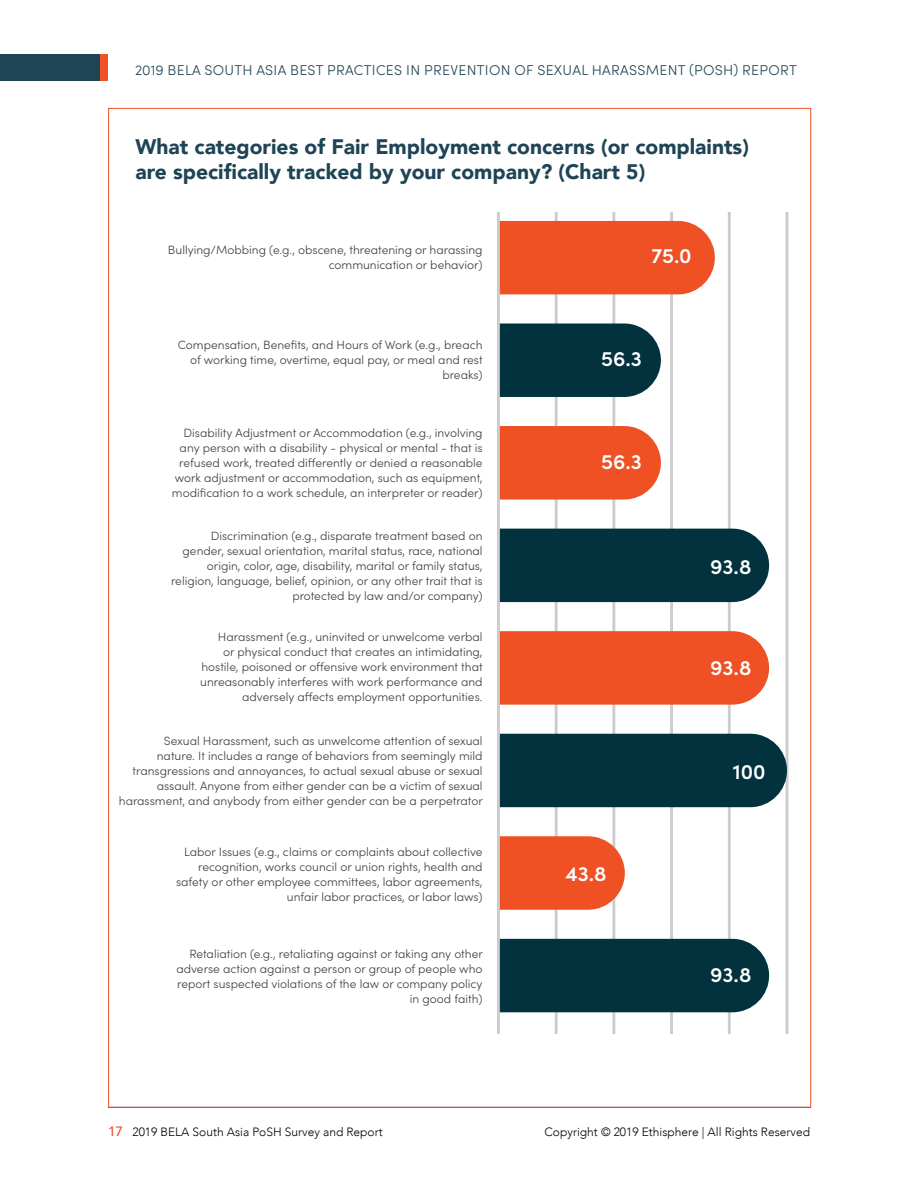
<style>
.page{position:relative;width:918px;height:1188px;background:#fff}
.page>*{position:absolute;margin:0;border:0;box-sizing:border-box;transform-origin:0 0}
.t1{font:900 21px/25.2px "Avenir";color:#1f4456}
.t2{font:600 21px "Sofia Pro";color:#fff}
.t3{font:300 14.25px "Sofia Pro";letter-spacing:.02em;color:#1f4456}
.t4{font:300 12px/15px "Sofia Pro";color:#414042;text-align:right}
.t5{font:300 12px "Avenir";color:#000}
.s1{font-weight:500;font-size:13.5px;color:#f05126}
</style>
<div class="page">
<div style="left:0;top:54px;width:108px;height:27px;background:#1f4456"></div>
<div style="left:101px;top:54px;width:7px;height:27px;background:#f05126"></div>
<hr style="left:555px;top:212px;width:3px;height:822px;background:#ccc">
<hr style="left:612px;top:212px;width:3px;height:822px;background:#ccc">
<hr style="left:670px;top:212px;width:3px;height:822px;background:#ccc">
<hr style="left:728px;top:212px;width:3px;height:822px;background:#ccc">
<hr style="left:786px;top:212px;width:2px;height:822px;background:#ccc">
<div style="left:500px;top:939px;width:269px;height:73px;background:#01323d"></div>
<svg style="left:500px;top:836px;width:125px;height:74px"></svg>
<div style="left:500px;top:734px;width:287px;height:73px;background:#01323d"></div>
<div style="left:500px;top:631px;width:269px;height:74px;background:#ef5125"></div>
<div style="left:500px;top:529px;width:269px;height:73px;background:#01323d"></div>
<svg style="left:500px;top:426px;width:161px;height:74px"></svg>
<div style="left:500px;top:324px;width:161px;height:73px;background:#01323d"></div>
<div style="left:500px;top:221px;width:215px;height:73px;background:#ef5125"></div>
<hr style="left:497px;top:212px;width:3px;height:822px;background:#ccc">
<p class="t3" style="left:135px;top:60px;width:663px">2019 BELA SOUTH ASIA BEST PRACTICES IN PREVENTION OF SEXUAL HARASSMENT (POSH) REPORT</p>
<h1 class="t1" style="left:135px;top:134px;width:615px">What categories of Fair Employment concerns (or complaints) are specifically tracked by your company? (Chart 5)</h1>
<p class="t4" style="left:168px;top:241px;width:316px">Bullying/Mobbing (e.g., obscene, threatening or harassing communication or behavior)</p>
<p class="t4" style="left:178px;top:336px;width:306px">Compensation, Benefits, and Hours of Work (e.g., breach of working time, overtime, equal pay, or meal and rest breaks)</p>
<p class="t4" style="left:172px;top:424px;width:312px">Disability Adjustment or Accommodation (e.g., involving any person with a disability - physical or mental - that is refused work, treated differently or denied a reasonable work adjustment or accommodation, such as equipment, modification to a work schedule, an interpreter or reader)</p>
<p class="t4" style="left:171px;top:528px;width:313px">Discrimination (e.g., disparate treatment based on gender, sexual orientation, marital status, race, national origin, color, age, disability, marital or family status, religion, language, belief, opinion, or any other trait that is protected by law and/or company)</p>
<p class="t4" style="left:200px;top:629px;width:284px">Harassment (e.g., uninvited or unwelcome verbal<br>or physical conduct that creates an intimidating, hostile, poisoned or offensive work environment that unreasonably interferes with work performance and adversely affects employment opportunities.</p>
<p class="t4" style="left:119px;top:732px;width:366px">Sexual Harassment, such as unwelcome attention of sexual<br>nature. It includes a range of behaviors from seemingly mild transgressions and annoyances, to actual sexual abuse or sexual assault. Anyone from either gender can be a victim of sexual harassment, and anybody from either gender can be a perpetrator</p>
<p class="t4" style="left:176px;top:843px;width:308px">Labor Issues (e.g., claims or complaints about collective recognition, works council or union rights, health and safety or other employee committees, labor agreements, unfair labor practices, or labor laws)</p>
<p class="t4" style="left:176px;top:946px;width:308px">Retaliation (e.g., retaliating against or taking any other adverse action against a person or group of people who report suspected violations of the law or company policy in good faith)</p>
<h1 class="t2" style="left:652px;top:240px;width:42px">75.0</h1>
<h1 class="t2" style="left:601px;top:342px;width:42px">56.3</h1>
<h1 class="t2" style="left:601px;top:446px;width:42px">56.3</h1>
<h1 class="t2" style="left:566px;top:858px;width:43px">43.8</h1>
<h1 class="t2" style="left:710px;top:551px;width:43px">93.8</h1>
<h1 class="t2" style="left:710px;top:651px;width:43px">93.8</h1>
<h1 class="t2" style="left:733px;top:755px;width:34px">100</h1>
<h1 class="t2" style="left:710px;top:959px;width:43px">93.8</h1>
<p class="t5" style="left:108px;top:1124px;width:276px"><span class="s1">17</span> 2019 BELA South Asia PoSH Survey and Report</p>
<p class="t5" style="left:545px;top:1124px;width:267px">Copyright © 2019 Ethisphere | All Rights Reserved</p>
</div>
